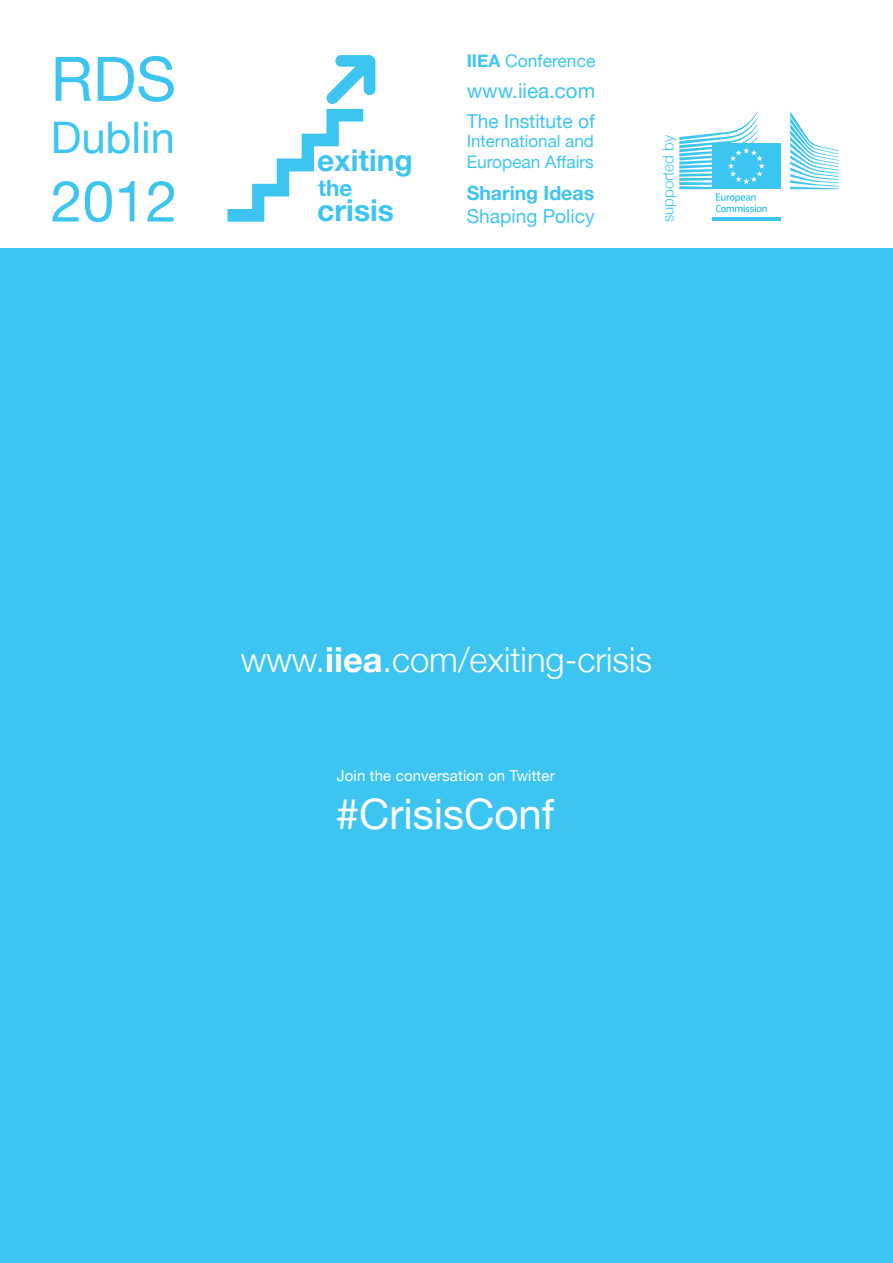
<style>
.page{position:relative;width:893px;height:1263px;background:#fff}
.page>*{position:absolute;margin:0;border:0;box-sizing:border-box;transform-origin:0 0}
.t1{font:61.5px "Helvetica Neue";color:#3dc5f2}
.t2{font:57px "Helvetica Neue";color:#3dc5f2}
.t3{font:43.5px "Helvetica Neue";color:#3dc5f2}
.t4{font:42px "Helvetica Neue";color:#fff}
.t5{font:300 34.5px "Helvetica Neue";color:#fff}
.t6{font:700 30px "Helvetica Neue";color:#3dc5f2}
.t7{font:700 22.5px "Helvetica Neue";color:#3dc5f2}
.t8{font:20.55px "Helvetica Neue";color:#3dc5f2}
.t9{font:700 19.5px "Helvetica Neue";color:#3dc5f2}
.t10{font:19.2px "Helvetica Neue";color:#3dc5f2}
.t11{font:17.4px "Helvetica Neue";color:#3dc5f2}
.t12{font:17.25px "Helvetica Neue";color:#3dc5f2}
.t13{font:16.95px "Helvetica Neue";color:#3dc5f2}
.t14{font:300 15.15px "Helvetica Neue";color:#3dc5f2}
.t15{font:15px "Helvetica Neue";letter-spacing:.01em;color:#fff}
.s1{font-weight:700}
</style>
<div class="page">
<div style="left:0;top:249px;width:893px;height:1014px;background:#3dc5f2"></div>
<svg style="left:227px;top:55px;width:148px;height:167px"></svg>
<div style="left:712px;top:143px;width:69px;height:46px;background:#3dc5f2"></div>
<hr style="left:712px;top:217px;width:69px;height:4px;background:#3dc5f2">
<svg style="left:790px;top:111px;width:49px;height:78px"></svg>
<svg style="left:679px;top:111px;width:88px;height:101px"></svg>
<p class="t11" style="left:467px;top:46px;width:130px"><span class="s1">IIEA</span> Conference</p>
<p class="t1" style="left:51px;top:26px;width:127px">RDS</p>
<p class="t3" style="left:51px;top:100px;width:126px">Dublin</p>
<p class="t2" style="left:51px;top:152px;width:128px">2012</p>
<p class="t9" style="left:467px;top:175px;width:129px">Sharing Ideas</p>
<p class="t8" style="left:467px;top:73px;width:130px">www.iiea.com</p>
<p class="t10" style="left:467px;top:105px;width:130px">The Institute of</p>
<p class="t13" style="left:467px;top:127px;width:129px">International and</p>
<p class="t12" style="left:467px;top:147px;width:129px">European Affairs</p>
<h3 class="t6" style="left:317px;top:133px;width:97px">exiting</h3>
<h3 class="t7" style="left:318px;top:168px;width:36px">the</h3>
<h3 class="t6" style="left:317px;top:184px;width:78px">crisis</h3>
<p class="t10" style="left:467px;top:199px;width:130px">Shaping Policy</p>
<p class="t14" style="left:656px;top:222px;width:88px;rotate:-90deg">supported by</p>
<p class="t5" style="left:241px;top:631px;width:413px">www.<span class="s1">iiea</span>.com/exiting-crisis</p>
<p class="t15" style="left:337px;top:763px;width:219px">Join the conversation on Twitter</p>
<p class="t4" style="left:336px;top:778px;width:220px">#CrisisConf</p>
</div>
